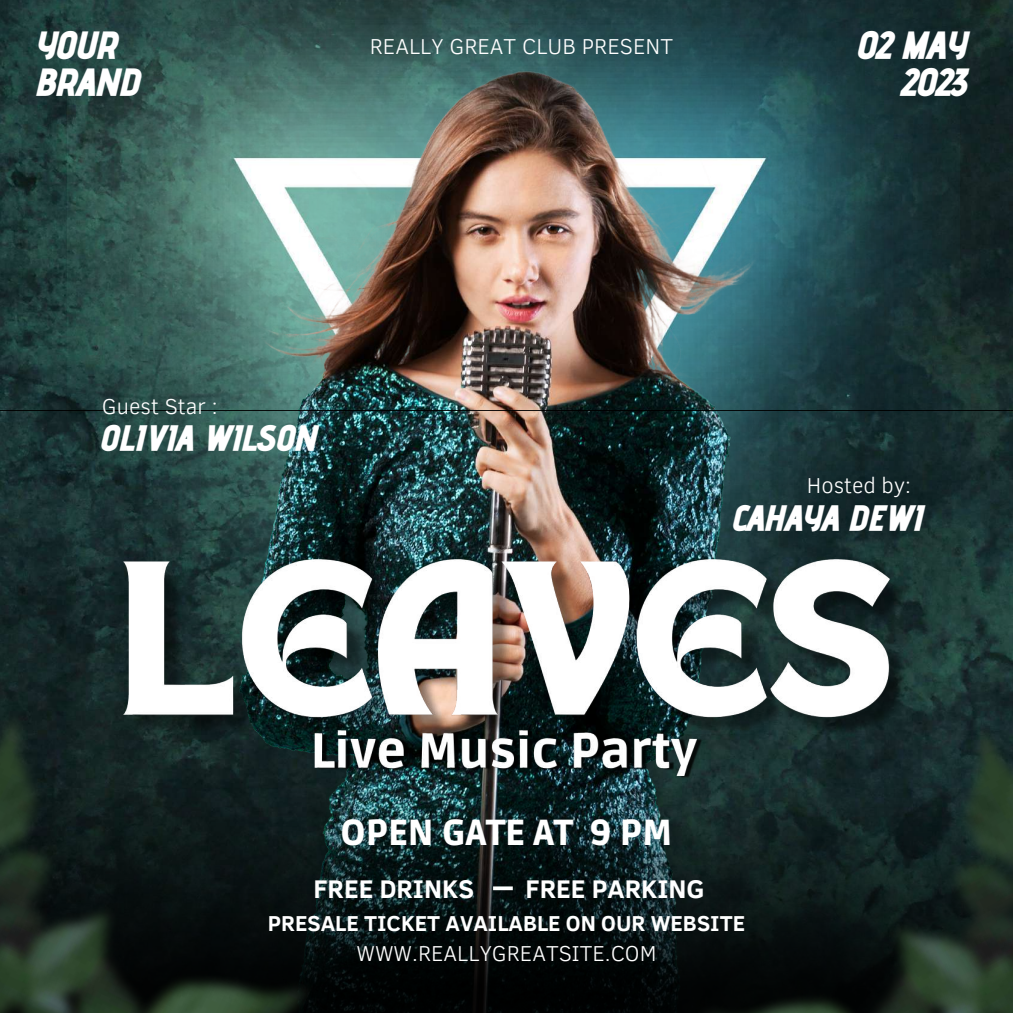
<style>
.page{position:relative;width:1013px;height:1013px;background:#fff}
.page>*{position:absolute;margin:0;border:0;box-sizing:border-box;transform-origin:0 0}
.t1{font:36.62px/37.6px "CA Generated";color:#fff;text-align:right}
.t2{font:900 36px "Ruda";color:#fff}
.t3{font:34.12px "CA Generated";color:#fff}
.t4{font:700 26.12px "Clear Sans";color:#fff}
.t5{font:300 22.12px "Clear Sans";color:#fff}
.t6{font:700 22.12px "Clear Sans";color:#fff}
</style>
<div class="page">
<img style="left:0;top:0;width:1012px;height:275px">
<img style="left:67px;top:0;width:892px;height:275px">
<img style="left:240px;top:62px;width:527px;height:349px">
<img style="left:425px;top:411px;width:149px;height:601px">
<img style="left:574px;top:262px;width:438px;height:750px">
<img style="left:0;top:275px;width:425px;height:737px">
<svg style="left:493px;top:886px;width:20px;height:4px"></svg>
<img style="left:119px;top:552px;width:798px;height:236px">
<img style="left:310px;top:720px;width:395px;height:66px">
<h1 class="t1" style="left:37px;top:26px;width:106px;text-align:left">YOUR<br>BRAND</h1>
<p class="t5" style="left:370px;top:30px;width:305px">REALLY GREAT CLUB PRESENT</p>
<h1 class="t1" style="left:858px;top:26px;width:111px">02 MAY<br>2023</h1>
<p class="t5" style="left:102px;top:390px;width:117px">Guest Star :</p>
<h3 class="t3" style="left:102px;top:417px;width:218px">OLIVIA WILSON</h3>
<p class="t5" style="left:806px;top:469px;width:105px">Hosted by:</p>
<h3 class="t3" style="left:733px;top:497px;width:192px">CAHAYA DEWI</h3>
<h2 class="t2" style="left:340px;top:811px;width:333px">OPEN GATE AT 9 PM</h2>
<p class="t4" style="left:313px;top:870px;width:162px">FREE DRINKS</p>
<p class="t4" style="left:525px;top:870px;width:181px">FREE PARKING</p>
<p class="t6" style="left:268px;top:907px;width:479px">PRESALE TICKET AVAILABLE ON OUR WEBSITE</p>
<p class="t5" style="left:356px;top:937px;width:301px">WWW.REALLYGREATSITE.COM</p>
</div>
